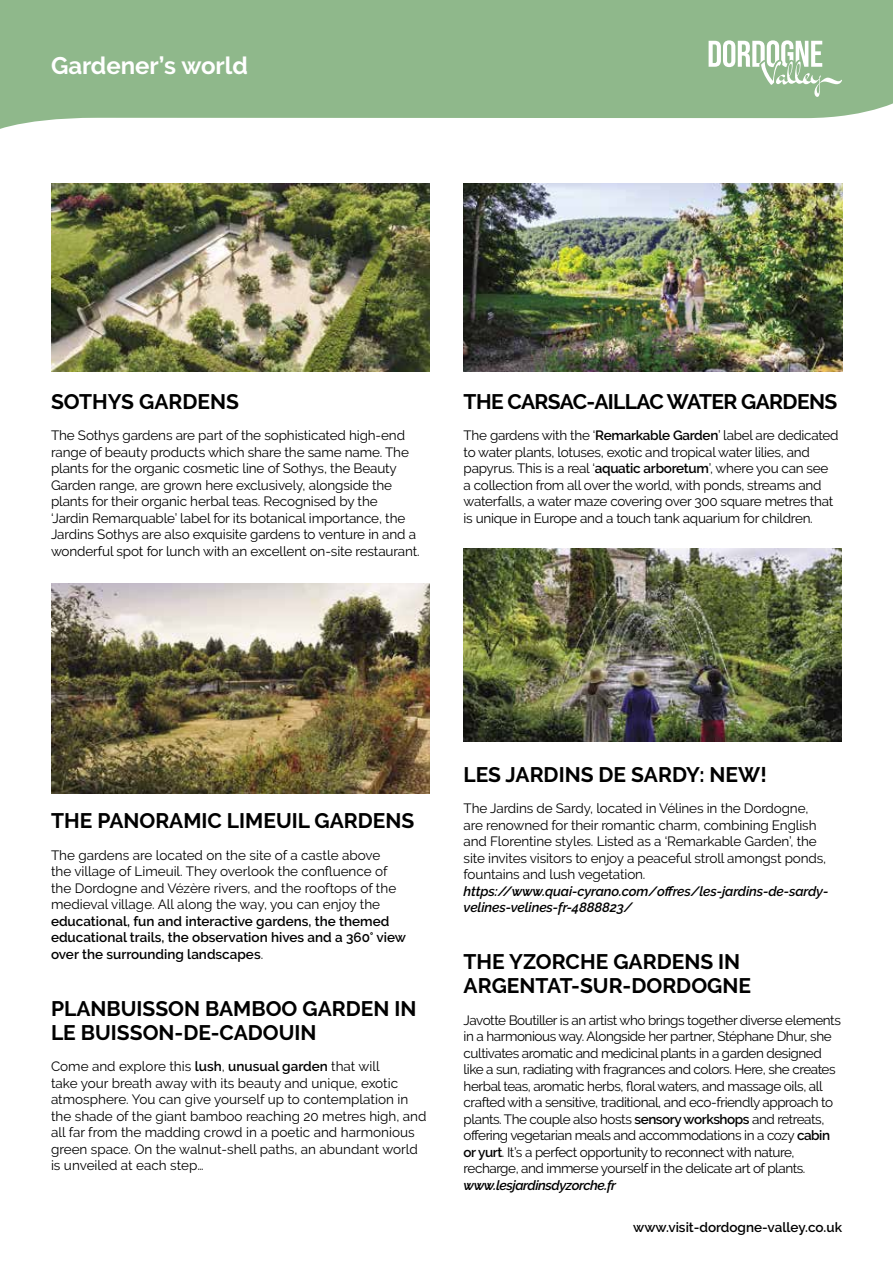
<style>
.page{position:relative;width:893px;height:1263px;background:#fff}
.page>*{position:absolute;margin:0;border:0;box-sizing:border-box;transform-origin:0 0}
.t1{font:700 24px "Raleway";color:#fff}
.t2{font:700 21px/24px "Raleway";color:#000}
.t3{font:700 21px "Raleway";letter-spacing:-.03em;color:#000}
.t4{font:13.5px/16.5px "Raleway";letter-spacing:-.015em;color:#000}
.t5{font:13.5px/16.5px "Raleway";letter-spacing:-.035em;color:#000}
.t6{font:600 13.5px/16.5px "Raleway";color:#000}
.t7{font:italic 600 13.5px/16.5px "Raleway";letter-spacing:-.01em;color:#000}
.t8{font:italic 600 13.5px "Raleway";letter-spacing:-.03em;color:#000}
.s1{font-weight:600}
.s2{font-weight:400}
</style>
<div class="page">
<svg style="left:0;top:0;width:893px;height:129px;background:#99be95"></svg>
<img style="left:51px;top:184px;width:378px;height:187px">
<svg style="left:709px;top:40px;width:133px;height:57px"></svg>
<img style="left:464px;top:184px;width:378px;height:187px">
<img style="left:51px;top:583px;width:378px;height:210px">
<img style="left:463px;top:549px;width:379px;height:193px">
<h1 class="t1" style="left:51px;top:51px;width:198px">Gardener’s world</h1>
<h2 class="t2" style="left:51px;top:389px;width:189px">SOTHYS GARDENS</h2>
<p class="t4" style="left:51px;top:427px;width:370px">The Sothys gardens are part of the sophisticated high-end range of beauty products which share the same name. The plants for the organic cosmetic line of Sothys, the Beauty Garden range, are grown here exclusively, alongside the plants for their organic herbal teas. Recognised by the<br>‘Jardin Remarquable’ label for its botanical importance, the Jardins Sothys are also exquisite gardens to venture in and a wonderful spot for lunch with an excellent on-site restaurant.</p>
<h2 class="t3" style="left:464px;top:389px;width:375px">THE CARSAC-AILLAC WATER GARDENS</h2>
<p class="t4" style="left:464px;top:427px;width:376px">The gardens with the ‘<span class="s1">Remarkable Garden</span>’ label are dedicated to water plants, lotuses, exotic and tropical water lilies, and papyrus. This is a real ‘<span class="s1">aquatic arboretum</span>’, where you can see a collection from all over the world, with ponds, streams and waterfalls, a water maze covering over 300 square metres that is unique in Europe and a touch tank aquarium for children.</p>
<h2 class="t2" style="left:51px;top:809px;width:365px">THE PANORAMIC LIMEUIL GARDENS</h2>
<p class="t4" style="left:51px;top:847px;width:347px">The gardens are located on the site of a castle above the village of Limeuil. They overlook the confluence of the Dordogne and Vézère rivers, and the rooftops of the medieval village. All along the way, you can enjoy the</p>
<p class="t6" style="left:51px;top:913px;width:357px">educational, fun and interactive gardens, the themed educational trails, the observation hives and a 360° view over the surrounding landscapes<span class="s2">.</span></p>
<h2 class="t2" style="left:51px;top:996px;width:367px">PLANBUISSON BAMBOO GARDEN IN<br>LE BUISSON-DE-CADOUIN</h2>
<p class="t4" style="left:51px;top:1058px;width:377px">Come and explore this <span class="s1">lush</span>, <span class="s1">unusual garden</span> that will<br>take your breath away with its beauty and unique, exotic atmosphere. You can give yourself up to contemplation in the shade of the giant bamboo reaching 20 metres high, and all far from the madding crowd in a poetic and harmonious green space. On the walnut-shell paths, an abundant world is unveiled at each step…</p>
<h2 class="t2" style="left:464px;top:762px;width:305px">LES JARDINS DE SARDY: NEW!</h2>
<p class="t4" style="left:464px;top:800px;width:364px">The Jardins de Sardy, located in Vélines in the Dordogne, are renowned for their romantic charm, combining English and Florentine styles. Listed as a ‘Remarkable Garden’, the site invites visitors to enjoy a peaceful stroll amongst ponds, fountains and lush vegetation.</p>
<p class="t7" style="left:464px;top:883px;width:366px">https://www.quai-cyrano.com/offres/les-jardins-de-sardy&shy;velines-velines-fr-4888823/</p>
<h2 class="t2" style="left:464px;top:950px;width:289px">THE YZORCHE GARDENS IN<br>ARGENTAT-SUR-DORDOGNE</h2>
<p class="t5" style="left:464px;top:1012px;width:379px">Javotte Boutiller is an artist who brings together diverse elements in a harmonious way. Alongside her partner, Stéphane Dhur, she cultivates aromatic and medicinal plants in a garden designed like a sun, radiating with fragrances and colors. Here, she creates herbal teas, aromatic herbs, floral waters, and massage oils, all crafted with a sensitive, traditional, and eco-friendly approach to plants. The couple also hosts <span class="s1">sensory workshops</span> and retreats, offering vegetarian meals and accommodations in a cozy <span class="s1">cabin or yurt</span>. It’s a perfect opportunity to reconnect with nature, recharge, and immerse yourself in the delicate art of plants.</p>
<p class="t8" style="left:464px;top:1177px;width:154px">www.lesjardinsdyzorche.fr</p>
<p class="t6" style="left:633px;top:1219px;width:210px">www.visit-dordogne-valley.co.uk</p>
</div>
